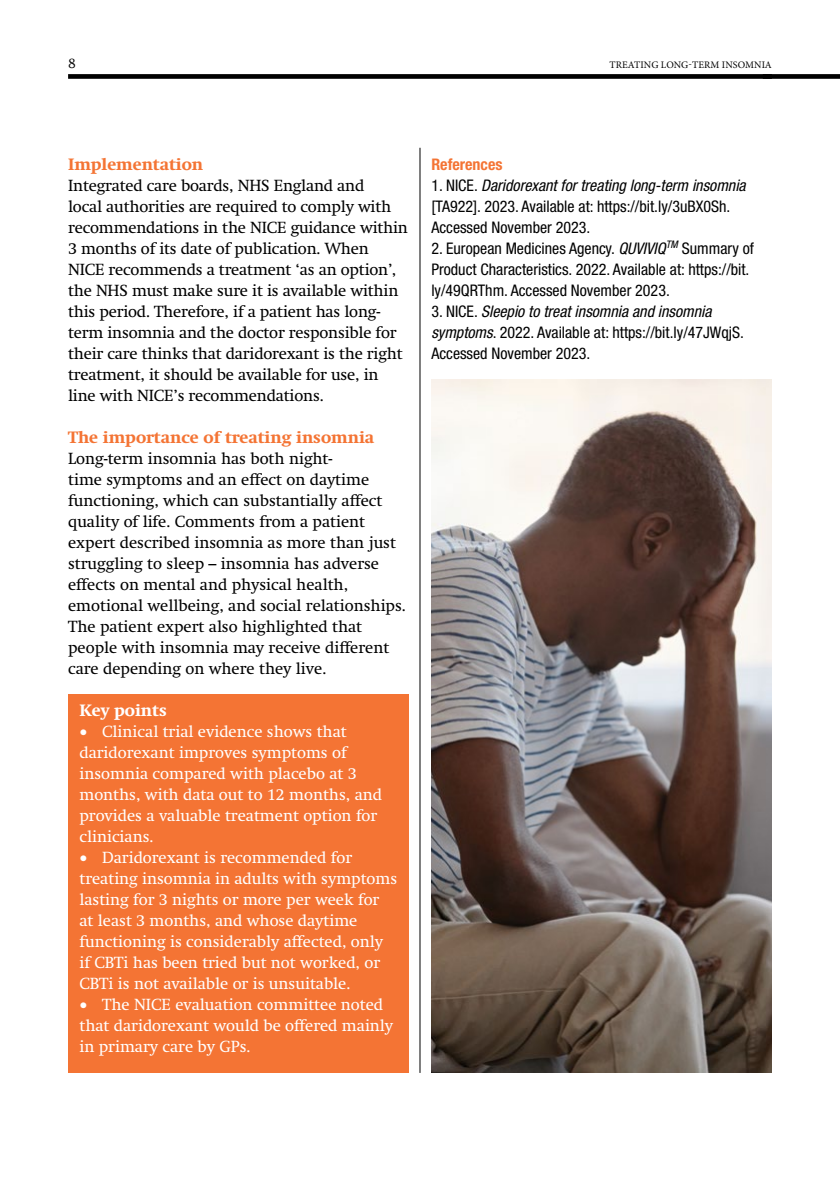
<style>
.page{position:relative;width:840px;height:1191px;background:#fff}
.page>*{position:absolute;margin:0;border:0;box-sizing:border-box;transform-origin:0 0}
.t1{font:16px/21px "Swift";letter-spacing:-.01em;color:#000}
.t2{font:16px/21px "Swift";color:#fff}
.t3{font:condensed 16px/21px "Helvetica Neue LT Std";color:#000}
.t4{font:800 16px "Swift";color:#f47434}
.t5{font:700 condensed 16px "Helvetica Neue LT Std";color:#f47434}
.t6{font:800 16px "Swift";color:#fff}
.t7{font:300 14px "Swift";color:#000}
.t8{font:10px "Minion Pro";letter-spacing:.01em;color:#000}
.s1{font-style:italic}
</style>
<div class="page">
<div style="left:68px;top:74px;width:703px;height:5px;background:#000"></div>
<div style="left:762px;top:74px;width:77px;height:5px;background:#000"></div>
<hr style="left:419px;top:148px;width:1px;height:925px;background:#000">
<img style="left:431px;top:380px;width:340px;height:693px">
<div style="left:68px;top:695px;width:340px;height:378px;background:#f47434"></div>
<p class="t7" style="left:68px;top:55px;width:9px">8</p>
<p class="t8" style="left:609px;top:58px;width:164px">TREATING LONG-TERM INSOMNIA</p>
<p class="t4" style="left:68px;top:154px;width:136px">Implementation</p>
<p class="t1" style="left:68px;top:175px;width:341px">Integrated care boards, NHS England and<br>local authorities are required to comply with recommendations in the NICE guidance within 3 months of its date of publication. When NICE recommends a treatment ‘as an option’, the NHS must make sure it is available within this period. Therefore, if a patient has long&shy;term insomnia and the doctor responsible for their care thinks that daridorexant is the right treatment, it should be available for use, in line with NICE’s recommendations.</p>
<p class="t4" style="left:68px;top:427px;width:307px">The importance of treating insomnia</p>
<p class="t1" style="left:68px;top:448px;width:339px">Long-term insomnia has both night-<br>time symptoms and an effect on daytime functioning, which can substantially affect quality of life. Comments from a patient expert described insomnia as more than just struggling to sleep – insomnia has adverse effects on mental and physical health, emotional wellbeing, and social relationships.<br>The patient expert also highlighted that people with insomnia may receive different care depending on where they live.</p>
<p class="t6" style="left:79px;top:700px;width:89px">Key points</p>
<p class="t2" style="left:79px;top:721px;width:304px">• Clinical trial evidence shows that daridorexant improves symptoms of insomnia compared with placebo at 3 months, with data out to 12 months, and provides a valuable treatment option for clinicians.</p>
<p class="t2" style="left:79px;top:847px;width:319px">• Daridorexant is recommended for treating insomnia in adults with symptoms lasting for 3 nights or more per week for at least 3 months, and whose daytime functioning is considerably affected, only if CBTi has been tried but not worked, or CBTi is not available or is unsuitable.</p>
<p class="t2" style="left:79px;top:994px;width:315px">• The NICE evaluation committee noted that daridorexant would be offered mainly in primary care by GPs.</p>
<p class="t5" style="left:431px;top:154px;width:73px">References</p>
<p class="t3" style="left:431px;top:174px;width:316px">1. NICE. <span class="s1">Daridorexant for treating long-term insomnia </span>[TA922]. 2023. Available at: https://bit.ly/3uBX0Sh.<br>Accessed November 2023.</p>
<p class="t3" style="left:431px;top:237px;width:324px">2. European Medicines Agency. <span class="s1">QUVIVIQ</span><sup>TM</sup> Summary of<br>Product Characteristics. 2022. Available at: https://bit. ly/49QRThm. Accessed November 2023.</p>
<p class="t3" style="left:431px;top:300px;width:314px">3. NICE. <span class="s1">Sleepio to treat insomnia and insomnia symptoms</span>. 2022. Available at: https://bit.ly/47JWqjS.<br>Accessed November 2023.</p>
</div>
